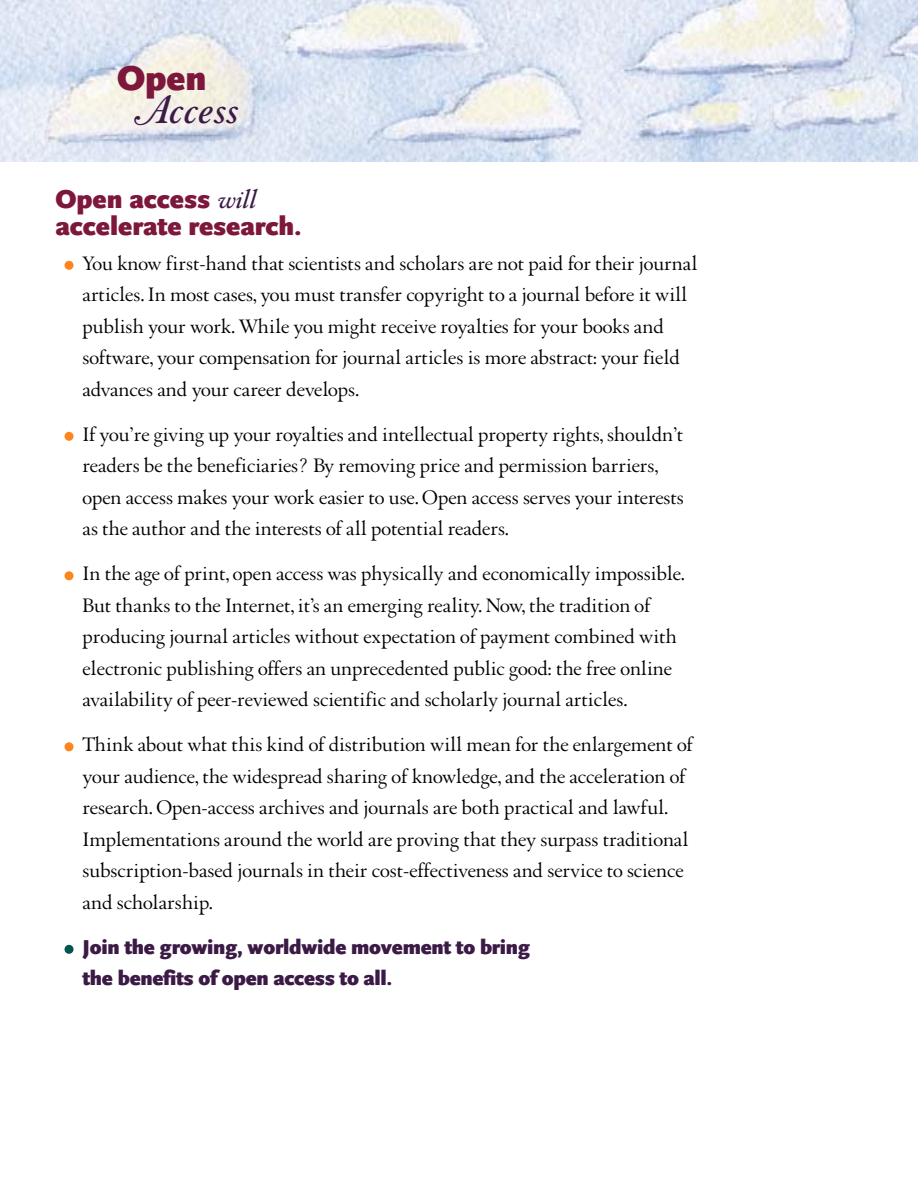
<style>
.page{position:relative;width:918px;height:1188px;background:#fff}
.page>*{position:absolute;margin:0;border:0;box-sizing:border-box;transform-origin:0 0}
.t1{font:italic 700 42px "Augereau";color:#3c1a46}
.t2{font:900 36px "Scala Sans";color:#7e173c}
.t3{font:900 27px/27px "Scala Sans";color:#7e173c}
.t4{font:21px/31.5px "Augereau";color:#000}
.t5{font:900 21px/31.5px "Scala Sans";letter-spacing:-.015em;color:#3c1a46}
.s1{font-family:"Augereau Bold Alt Ital";font-weight:400;font-style:normal}
.s2{font-family:"Augereau";font-weight:700;font-style:italic;font-size:27.75px;color:#3c1a46}
</style>
<div class="page">
<img style="left:0;top:0;width:918px;height:162px">
<div style="left:65px;top:945px;width:9px;height:9px;background:#00554e;border-radius:50%"></div>
<div style="left:65px;top:742px;width:9px;height:9px;background:#ff841b;border-radius:50%"></div>
<div style="left:65px;top:571px;width:9px;height:9px;background:#ff841b;border-radius:50%"></div>
<div style="left:65px;top:432px;width:9px;height:9px;background:#ff841b;border-radius:50%"></div>
<div style="left:65px;top:261px;width:9px;height:9px;background:#ff841b;border-radius:50%"></div>
<h2 class="t2" style="left:117px;top:64px;width:91px">Open</h2>
<h1 class="t1" style="left:130px;top:93px;width:109px"><span class="s1">A</span>ccess</h1>
<p class="t3" style="left:56px;top:188px;width:248px">Open access <span class="s2">will </span>accelerate research.</p>
<p class="t4" style="left:82px;top:250px;width:616px">You know first-hand that scientists and scholars are not paid for their journal articles. In most cases, you must transfer copyright to a journal before it will publish your work. While you might receive royalties for your books and software, your compensation for journal articles is more abstract: your field advances and your career develops.</p>
<p class="t4" style="left:82px;top:421px;width:603px">If you’re giving up your royalties and intellectual property rights, shouldn’t readers be the beneficiaries? By removing price and permission barriers, open access makes your work easier to use. Open access serves your interests as the author and the interests of all potential readers.</p>
<p class="t4" style="left:82px;top:560px;width:604px">In the age of print, open access was physically and economically impossible.<br>But thanks to the Internet, it’s an emerging reality. Now, the tradition of producing journal articles without expectation of payment combined with electronic publishing offers an unprecedented public good: the free online availability of peer-reviewed scientific and scholarly journal articles.</p>
<p class="t4" style="left:82px;top:731px;width:612px">Think about what this kind of distribution will mean for the enlargement of your audience, the widespread sharing of knowledge, and the acceleration of research. Open-access archives and journals are both practical and lawful.<br>Implementations around the world are proving that they surpass traditional subscription-based journals in their cost-effectiveness and service to science and scholarship.</p>
<p class="t5" style="left:82px;top:933px;width:449px">Join the growing, worldwide movement to bring the benefits of open access to all.</p>
</div>
